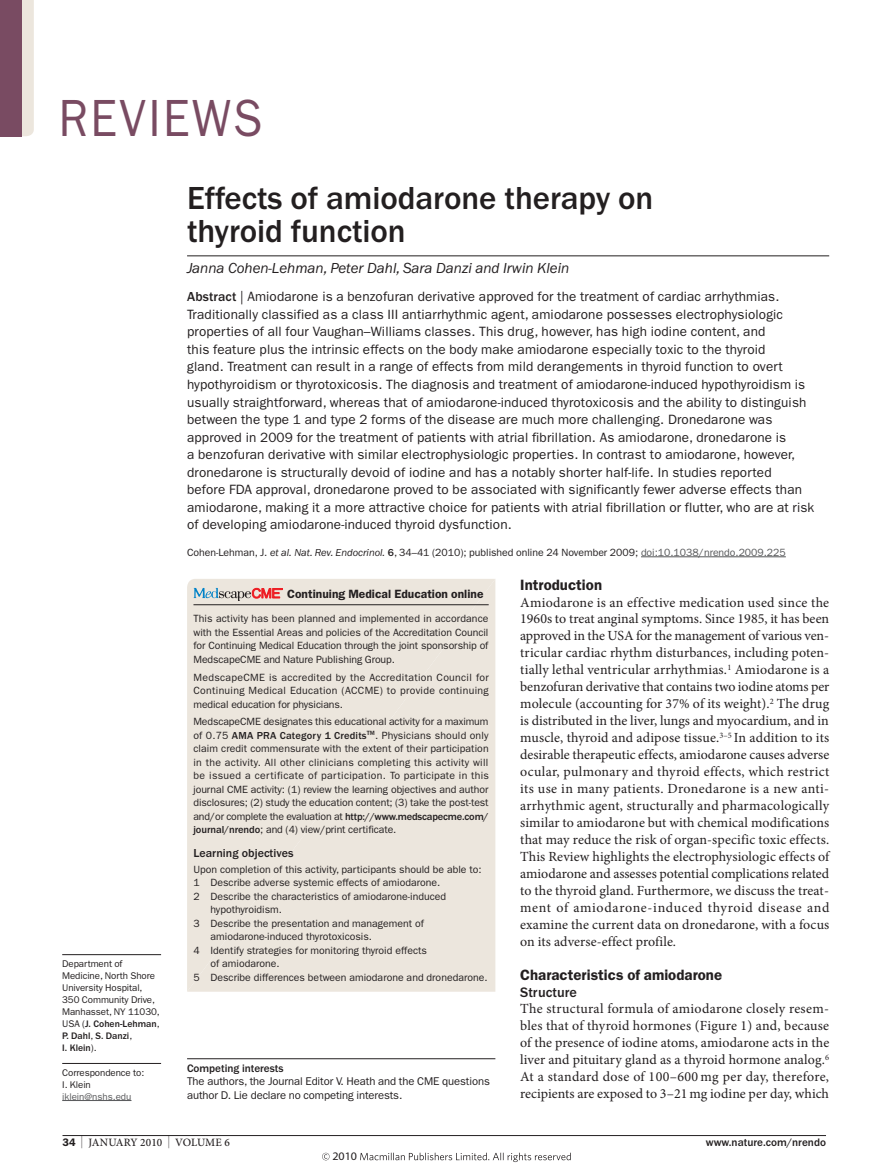
<style>
.page{position:relative;width:893px;height:1174px;background:#fff}
.page>*{position:absolute;margin:0;border:0;box-sizing:border-box;transform-origin:0 0}
.t1{font:52.5px "ITC Franklin Gothic Std";color:#794b62;scale:.9 1}
.Title{font:500 33px/33px "ITC Franklin Gothic Std";letter-spacing:-.005em;color:#231f20}
.Authors{font:italic 15px "ITC Franklin Gothic Std";letter-spacing:-.005em;color:#231f20}
.Head_1{font:600 15px "ITC Franklin Gothic Std";color:#231f20}
.Head_2{font:500 14.25px "ITC Franklin Gothic Std";color:#231f20}
.Body_first{font:13.95px/17px "Minion Pro";letter-spacing:.005em;color:#231f20;text-align:justify}
.Abstract{font:13.5px/17.5px "ITC Franklin Gothic Std";letter-spacing:.01em;color:#231f20}
.CME_box_title{font:600 12px "ITC Franklin Gothic Std";color:#231f20}
.CME_box_subhead{font:500 12px "ITC Franklin Gothic Std";color:#231f20}
.t2{font:11.55px "Myriad";color:#231f20;scale:1.04 1}
.Competing_interests{font:11.25px/13.5px "ITC Franklin Gothic Std";letter-spacing:-.01em;color:#231f20}
.Competing_Interests{font:500 11.25px "ITC Franklin Gothic Std";letter-spacing:-.005em;color:#231f20}
.t3{font:500 11.25px "Minion Pro";letter-spacing:.01em;color:#231f20}
.CME_box_body{font:10.5px/13.5px "ITC Franklin Gothic Std";letter-spacing:-.01em;color:#231f20;text-align:justify}
.CME_box_list{font:10.5px/13.5px "ITC Franklin Gothic Std";color:#231f20}
.Citation_line{font:10.5px "ITC Franklin Gothic Std";letter-spacing:-.005em;color:#231f20}
.CME_box_body_ragged{font:10.5px "ITC Franklin Gothic Std";color:#231f20}
.Addresses_correspon{font:9.75px/12px "ITC Franklin Gothic Std";letter-spacing:-.01em;color:#231f20}
.s1{font-weight:500}
.s2{color:#57585a}
.s3{font-style:italic}
.s4{font-family:"ITC Franklin Gothic Std";font-weight:600;font-size:10.95px}
.s5{font-size:12.9px}
</style>
<div class="page">
<hr style="left:63px;top:1135px;width:763px;height:1px;background:#231f20">
<hr style="left:62px;top:954px;width:99px;height:1px;background:#231f20">
<hr style="left:62px;top:1063px;width:99px;height:1px;background:#231f20">
<hr style="left:62px;top:1100px;width:69px;height:1px;background:#57585a">
<hr style="left:187px;top:256px;width:642px;height:1px;background:#231f20">
<hr style="left:641px;top:556px;width:145px;height:1px;background:#57585a">
<hr style="left:187px;top:1058px;width:308px;height:1px;background:#231f20">
<div style="left:187px;top:579px;width:308px;height:412px;background:#ece6dd"></div>
<hr style="left:193px;top:604px;width:296px;height:1px;background:#231f20">
<svg style="left:193px;top:588px;width:90px;height:13px"></svg>
<div style="left:22px;top:0;width:12px;height:136px;background:#ece6dd"></div>
<div style="left:0;top:0;width:22px;height:136px;background:#794b62"></div>
<svg style="left:322px;top:1152px;width:7px;height:8px"></svg>
<svg style="left:360px;top:1152px;width:211px;height:10px"></svg>
<p class="t1" style="left:59px;top:88px;width:68px">reviews</p>
<p class="Addresses_correspon" style="left:62px;top:957px;width:99px">Department of<br>Medicine, North Shore<br>University Hospital,<br>350 Community Drive,<br>Manhasset, NY 11030,<br>USA (<span class="s1">J. Cohen-Lehman</span>,<br><span class="s1">P. Dahl</span>, <span class="s1">S. Danzi</span>,<br><span class="s1">I. Klein</span>).</p>
<p class="Addresses_correspon" style="left:62px;top:1066px;width:84px">Correspondence to:<br>I. Klein <span class="s2">iklein@nshs.edu</span></p>
<p class="Title" style="left:187px;top:181px;width:468px">Effects of amiodarone therapy on thyroid function</p>
<p class="Authors" style="left:187px;top:260px;width:384px">Janna Cohen-Lehman, Peter Dahl, Sara Danzi and Irwin Klein</p>
<p class="Abstract" style="left:187px;top:288px;width:629px"><span class="s1">Abstract</span> | Amiodarone is a benzofuran derivative approved for the treatment of cardiac arrhythmias.<br>Traditionally classified as a class III antiarrhythmic agent, amiodarone possesses electrophysiologic properties of all four Vaughan–Williams classes. This drug, however, has high iodine content, and<br>this feature plus the intrinsic effects on the body make amiodarone especially toxic to the thyroid<br>gland. Treatment can result in a range of effects from mild derangements in thyroid function to overt hypothyroidism or thyrotoxicosis. The diagnosis and treatment of amiodarone-induced hypothyroidism is usually straightforward, whereas that of amiodarone-induced thyrotoxicosis and the ability to distinguish between the type 1 and type 2 forms of the disease are much more challenging. Dronedarone was approved in 2009 for the treatment of patients with atrial fibrillation. As amiodarone, dronedarone is<br>a benzofuran derivative with similar electrophysiologic properties. In contrast to amiodarone, however, dronedarone is structurally devoid of iodine and has a notably shorter half-life. In studies reported<br>before FDA approval, dronedarone proved to be associated with significantly fewer adverse effects than amiodarone, making it a more attractive choice for patients with atrial fibrillation or flutter, who are at risk of developing amiodarone-induced thyroid dysfunction.</p>
<p class="Citation_line" style="left:187px;top:546px;width:600px">Cohen-Lehman, J. <span class="s3">et al. Nat. Rev. Endocrinol.</span> <span class="s1">6</span>, 34–41 (2010); published online 24 November 2009; <span class="s2">doi:10.1038/nrendo.2009.225</span></p>
<p class="Head_1" style="left:520px;top:575px;width:83px">Introduction</p>
<p class="Body_first" style="left:520px;top:593px;width:311px">Amiodarone is an effective medication used since the 1960s to treat anginal symptoms. Since 1985, it has been approved in the USA for the management of various ven&shy;tricular cardiac rhythm disturbances, including poten&shy;tially lethal ventricular arrhythmias.<sup>1</sup> Amiodarone is a benzofuran derivative that contains two iodine atoms per molecule (accounting for 37% of its weight).<sup>2</sup> The drug is distributed in the liver, lungs and myocardium, and in muscle, thyroid and adipose tissue.<sup>3–5</sup> In addition to its desirable therapeutic effects, amiodarone causes adverse ocular, pulmonary and thyroid effects, which restrict its use in many patients. Dronedarone is a new anti&shy;arrhythmic agent, structurally and pharmacologically similar to amiodarone but with chemical modifications that may reduce the risk of organ-specific toxic effects.<br>This Review highlights the electrophysiologic effects of amiodarone and assesses potential complications related to the thyroid gland. Furthermore, we discuss the treat&shy;ment of amiodarone-induced thyroid disease and examine the current data on dronedarone, with a focus on its adverse-effect profile.</p>
<p class="Head_1" style="left:520px;top:965px;width:203px">Characteristics of amiodarone</p>
<p class="Head_2" style="left:520px;top:983px;width:58px">Structure</p>
<p class="Body_first" style="left:520px;top:1000px;width:311px">The structural formula of amiodarone closely resem&shy;bles that of thyroid hormones (Figure 1) and, because of the presence of iodine atoms, amiodarone acts in the liver and pituitary gland as a thyroid hormone analog.<sup>6<br></sup>At a standard dose of 100–600 mg per day, therefore, recipients are exposed to 3–21 mg iodine per day, which</p>
<p class="CME_box_title" style="left:287px;top:587px;width:198px">Continuing Medical Education online</p>
<p class="CME_box_body" style="left:193px;top:612px;width:296px">This activity has been planned and implemented in accordance with the Essential Areas and policies of the Accreditation Council for Continuing Medical Education through the joint sponsorship of MedscapeCME and Nature Publishing Group.</p>
<p class="CME_box_body" style="left:193px;top:670px;width:297px">MedscapeCME is accredited by the Accreditation Council for Continuing Medical Education (ACCME) to provide continuing medical education for physicians.</p>
<p class="CME_box_body" style="left:193px;top:715px;width:297px">MedscapeCME designates this educational activity for a maximum of 0.75 <span class="s1">AMA PRA Category 1 Credits</span><sup>TM</sup>. Physicians should only claim credit commensurate with the extent of their participation in the activity. All other clinicians completing this activity will be issued a certificate of participation. To participate in this journal CME activity: (1) review the learning objectives and author disclosures; (2) study the education content; (3) take the post-test and/or complete the evaluation at <span class="s1">http://www.medscapecme.com/ journal/nrendo</span>; and (4) view/print certificate.</p>
<p class="CME_box_subhead" style="left:193px;top:846px;width:102px">Learning objectives</p>
<p class="CME_box_body_ragged" style="left:193px;top:863px;width:290px">Upon completion of this activity, participants should be able to:</p>
<p class="CME_box_list" style="left:193px;top:875px;width:248px">1 Describe adverse systemic effects of amiodarone.</p>
<p class="CME_box_list" style="left:210px;top:889px;width:237px;text-indent:-17px">2 Describe the characteristics of amiodarone-induced hypothyroidism.</p>
<p class="CME_box_list" style="left:210px;top:916px;width:215px;text-indent:-17px">3 Describe the presentation and management of amiodarone-induced thyrotoxicosis.</p>
<p class="CME_box_list" style="left:210px;top:943px;width:218px;text-indent:-17px">4 Identify strategies for monitoring thyroid effects of amiodarone.</p>
<p class="CME_box_list" style="left:193px;top:970px;width:296px">5 Describe differences between amiodarone and dronedarone.</p>
<p class="Competing_Interests" style="left:187px;top:1061px;width:98px">Competing interests</p>
<p class="Competing_interests" style="left:187px;top:1074px;width:304px">The authors, the Journal Editor V. Heath and the CME questions author D. Lie declare no competing interests.</p>
<p class="t3" style="left:63px;top:1135px;width:169px"><span class="s4">34</span> <span class="s5">|</span> JANUARY 2010 <span class="s5">|</span> VOLUME 6</p>
<p class="Competing_Interests" style="left:706px;top:1136px;width:122px">www.nature.com/nrendo</p>
<p class="t2" style="left:332px;top:1150px;width:25px">2010</p>
</div>
